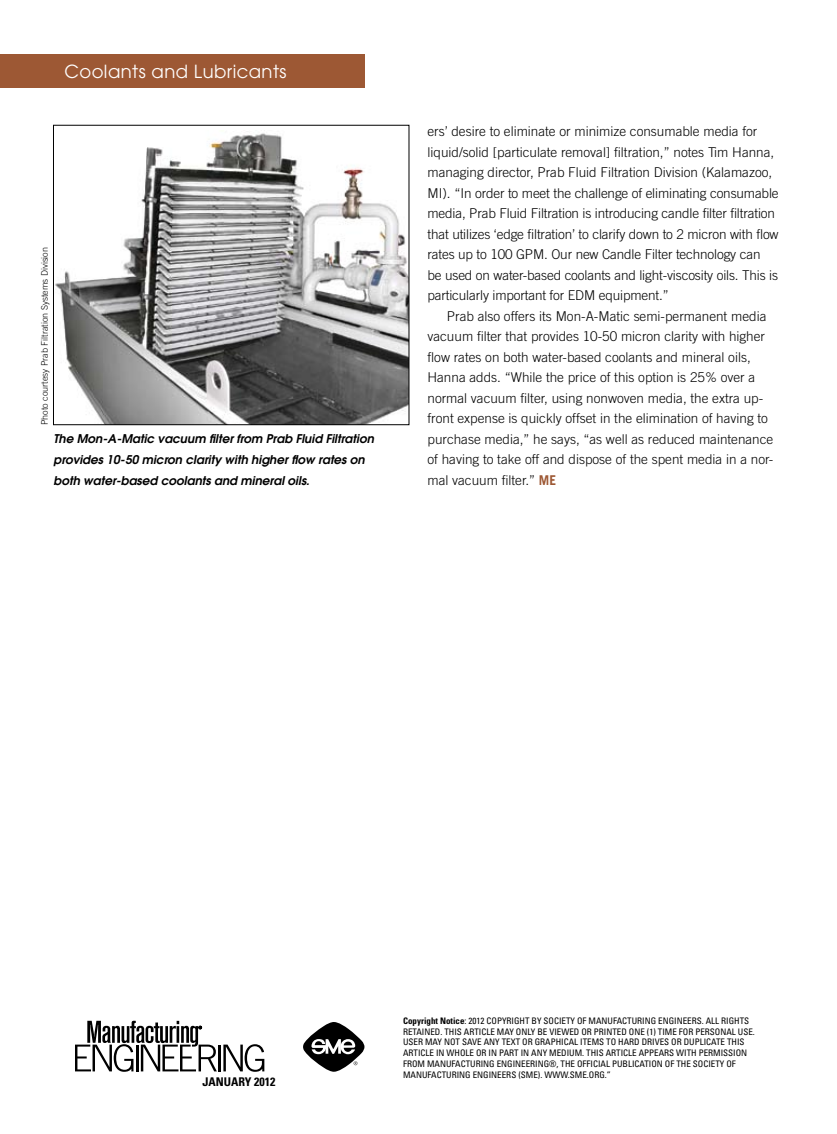
<style>
.page{position:relative;width:837px;height:1134px;background:#fff}
.page>*{position:absolute;margin:0;border:0;box-sizing:border-box;transform-origin:0 0}
.t1{font:18px "Avant Garde";letter-spacing:.025em;color:#fff}
.t2{font:300 13.5px/20.5px "Trade Gothic";color:#000}
.t3{font:italic 600 12px/21px "Avant Garde";color:#000}
.t4{font:700 condensed 12px "Univers";color:#000}
.t5{font:condensed 9px/10.8px "Univers";color:#000}
.t6{font:300 9px "Trade Gothic";color:#000}
.s1{font-weight:700;color:#9d5834}
.s2{font-weight:700}
</style>
<div class="page">
<div style="left:0;top:54px;width:364px;height:34px;background:#9d5834"></div>
<img style="left:55px;top:131px;width:352px;height:292px">
<div style="left:53px;top:125px;width:356px;height:300px;border:1px solid #000"></div>
<svg style="left:303px;top:1022px;width:61px;height:50px"></svg>
<hr style="left:219px;top:1045px;width:2px;height:26px;background:#000">
<svg style="left:223px;top:1044px;width:41px;height:28px"></svg>
<svg style="left:75px;top:1021px;width:142px;height:51px"></svg>
<h1 class="t1" style="left:64px;top:61px;width:224px">Coolants and Lubricants</h1>
<p class="t6" style="left:39px;top:425px;width:180px;rotate:-90deg">Photo courtesy Prab Filtration Systems Division</p>
<p class="t3" style="left:53px;top:428px;width:322px">The Mon-A-Matic vacuum filter from Prab Fluid Filtration provides 10-50 micron clarity with higher flow rates on both water-based coolants and mineral oils.</p>
<p class="t2" style="left:428px;top:121px;width:353px">ers’ desire to eliminate or minimize consumable media for liquid/solid [particulate removal] filtration,” notes Tim Hanna, managing director, Prab Fluid Filtration Division (Kalamazoo, MI). “In order to meet the challenge of eliminating consumable media, Prab Fluid Filtration is introducing candle filter filtration that utilizes ‘edge filtration’ to clarify down to 2 micron with flow rates up to 100 GPM. Our new Candle Filter technology can<br>be used on water-based coolants and light-viscosity oils. This is particularly important for EDM equipment.”</p>
<p class="t2" style="left:428px;top:306px;width:347px;text-indent:19px">Prab also offers its Mon-A-Matic semi-permanent media vacuum filter that provides 10-50 micron clarity with higher flow rates on both water-based coolants and mineral oils, Hanna adds. “While the price of this option is 25% over a normal vacuum filter, using nonwoven media, the extra up&shy;front expense is quickly offset in the elimination of having to purchase media,” he says, “as well as reduced maintenance of having to take off and dispose of the spent media in a nor&shy;mal vacuum filter.” <span class="s1">ME</span></p>
<p class="t4" style="left:202px;top:1074px;width:75px">JANUARY 2012</p>
<p class="t5" style="left:403px;top:1015px;width:353px"><span class="s2">Copyright Notice</span>: 2012 COPYRIGHT BY SOCIETY OF MANUFACTURING ENGINEERS. ALL RIGHTS RETAINED. THIS ARTICLE MAY ONLY BE VIEWED OR PRINTED ONE (1) TIM E FOR PERSONAL USE.<br>US ER MAY NOT SAVE ANY TEXT OR GRAPHICAL ITEMS TO HARD DRIVES OR DUPLICATE THIS ARTICLE IN WHOLE OR IN PART IN ANY M EDIUM. THIS ARTICLE APPEARS WITH PERM ISSION FROM MANUFACTURING ENGINEERING®, THE OFFICIAL PUBLICATION OF THE SOCIETY OF MANUFACTURING ENGINEERS (SME). WWW.SM E.ORG.”</p>
</div>
